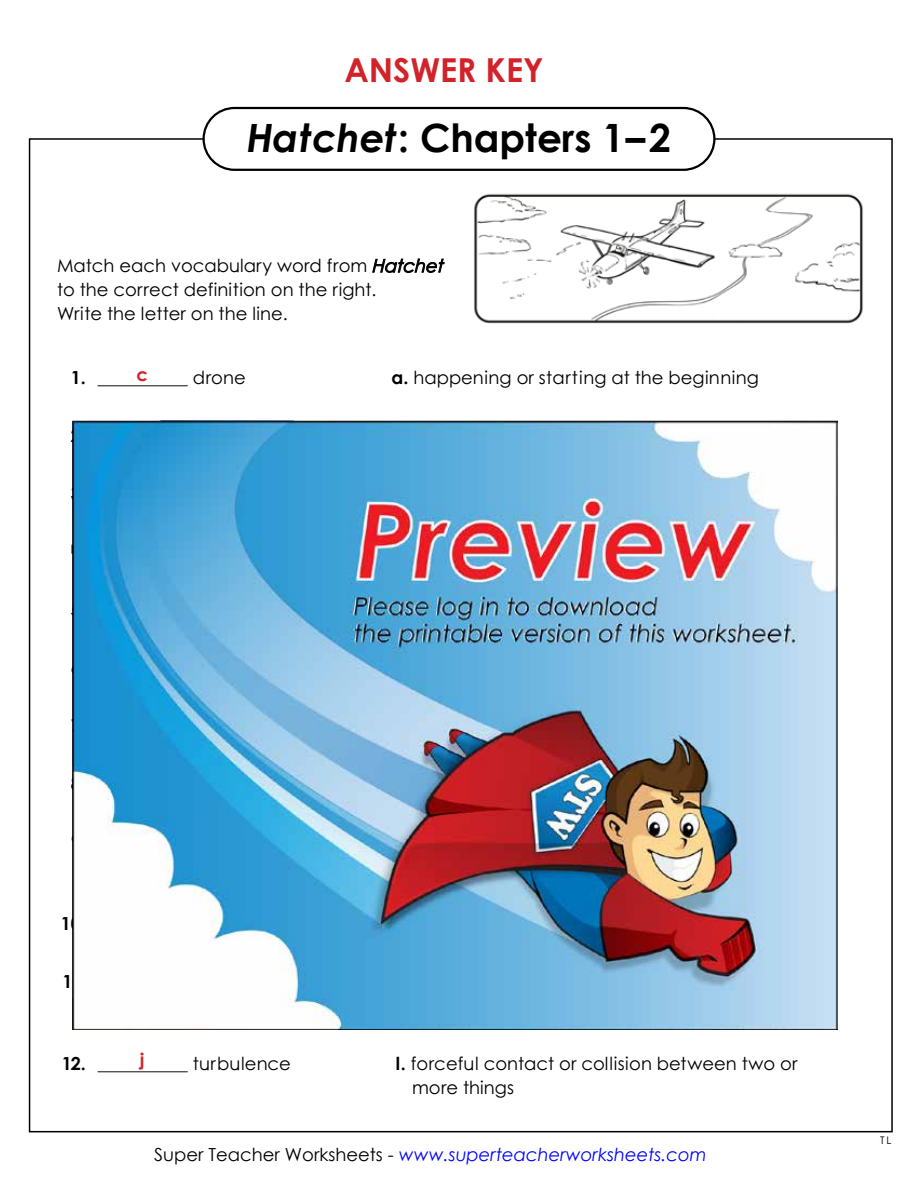
<style>
.page{position:relative;width:918px;height:1188px;background:#fff}
.page>*{position:absolute;margin:0;border:0;box-sizing:border-box;transform-origin:0 0}
.t1{font:700 39px "Century Gothic 2";color:#000}
.t2{font:700 33px "Century Gothic 2";color:#d2232a}
.t3{font:18px/24px "Century STW4";color:#000}
.t4{font:italic 18px "Century Gothic 2";color:#00f}
.t5{font:18px "Century STW4";letter-spacing:.02em;color:#000}
.t6{font:700 18px "Century STW4";color:#d2232a}
.t7{font:10.5px "Century STW4";color:#000}
.s1{font-style:italic}
.s2{font-weight:700}
.s3{font-style:normal;color:#000}
</style>
<div class="page">
<div style="left:203px;top:107px;width:513px;height:64px;border:2px solid #000;border-radius:31px"></div>
<img style="left:474px;top:193px;width:389px;height:131px">
<img style="left:72px;top:421px;width:766px;height:609px">
<h2 class="t2" style="left:344px;top:45px;width:201px">ANSWER KEY</h2>
<h1 class="t1" style="left:247px;top:109px;width:426px"><span class="s1">Hatchet</span>: Chapters 1–2</h1>
<p class="t3" style="left:57px;top:253px;width:391px">Match each vocabulary word from <span class="s1">Hatchet </span>to the correct definition on the right.<br>Write the letter on the line.</p>
<p class="t3" style="left:71px;top:365px;width:177px"><span class="s2">1.</span> __________ drone</p>
<p class="t3" style="left:392px;top:365px;width:369px"><span class="s2">a.</span> happening or starting at the beginning</p>
<p class="t6" style="left:137px;top:361px;width:13px">c</p>
<p class="t6" style="left:140px;top:1046px;width:6px">j</p>
<p class="t5" style="left:62px;top:1051px;width:231px"><span class="s2">12.</span> __________ turbulence</p>
<p class="t3" style="left:412px;top:1051px;width:387px;text-indent:-16px"><span class="s2">l.</span> forceful contact or collision between two or more things</p>
<p class="t4" style="left:154px;top:1142px;width:554px"><span class="s3">Super Teacher Worksheets -</span> www.superteacherworksheets.com</p>
<p class="t7" style="left:880px;top:1133px;width:13px">TL</p>
</div>
